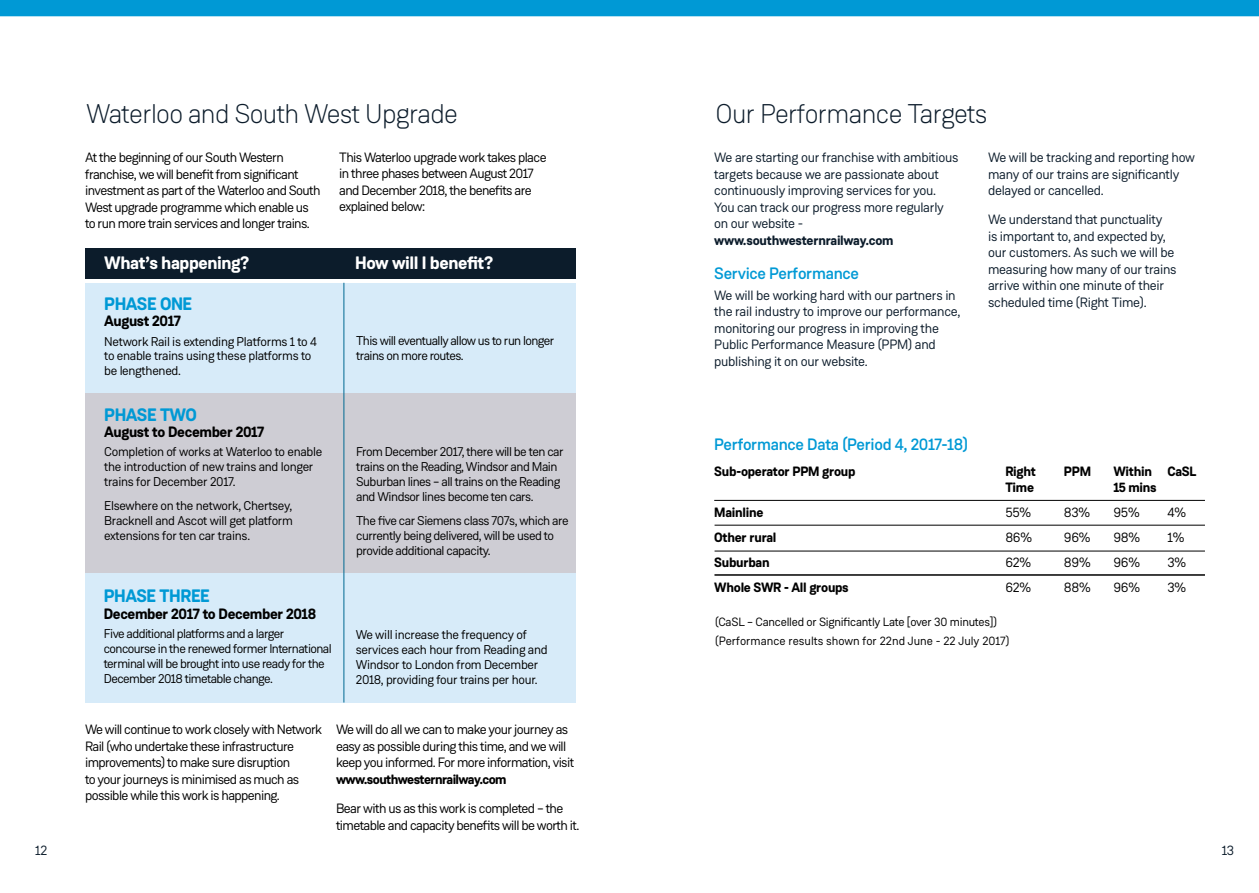
<style>
.page{position:relative;width:1259px;height:893px;background:#fff}
.page>*{position:absolute;margin:0;border:0;box-sizing:border-box;transform-origin:0 0}
.t1{font:300 27px "Weissenhof Grotesk";letter-spacing:-.025em;color:#0c1c2b}
.t2{font:700 18px "Weissenhof Grotesk";letter-spacing:-.025em;color:#fff}
.t3{font:700 18px "Weissenhof Grotesk";letter-spacing:-.025em;color:#0099d5}
.t4{font:500 16.5px "Weissenhof Grotesk";letter-spacing:-.02em;color:#0099d5}
.t5{font:700 15px "Weissenhof Grotesk";letter-spacing:-.025em;color:#000}
.t6{font:13.5px/16.5px "Weissenhof Grotesk";letter-spacing:-.045em;color:#000}
.t7{font:13.5px/16.5px "Weissenhof Grotesk";letter-spacing:-.02em;color:#0c1c2b}
.t8{font:700 13.5px "Weissenhof Grotesk";letter-spacing:-.02em;color:#000}
.t9{font:700 13.5px "Weissenhof Grotesk";letter-spacing:-.02em;color:#0c1c2b}
.t10{font:700 13.5px "Weissenhof Grotesk";letter-spacing:-.045em;color:#000}
.t11{font:12.75px/15px "Weissenhof Grotesk";letter-spacing:-.04em;color:#000}
.t12{font:12px/18.6px "Weissenhof Grotesk";letter-spacing:-.02em;color:#000}
</style>
<div class="page">
<div style="left:0;top:0;width:1259px;height:16px;background:#0099d5"></div>
<div style="left:85px;top:283px;width:490px;height:110px;background:#d7ebf9"></div>
<div style="left:85px;top:573px;width:490px;height:129px;background:#d7ebf9"></div>
<div style="left:85px;top:393px;width:490px;height:179px;background:#cecdd4"></div>
<hr style="left:343px;top:283px;width:1px;height:419px;background:#006991">
<div style="left:85px;top:248px;width:490px;height:31px;background:#0c1c2b"></div>
<hr style="left:714px;top:500px;width:491px;height:1px;background:#000">
<hr style="left:714px;top:525px;width:491px;height:1px;background:#000">
<hr style="left:714px;top:551px;width:491px;height:1px;background:#000">
<hr style="left:714px;top:575px;width:491px;height:1px;background:#000">
<h1 class="t1" style="left:86px;top:98px;width:373px">Waterloo and South West Upgrade</h1>
<p class="t6" style="left:85px;top:149px;width:237px">At the beginning of our South Western franchise, we will benefit from significant investment as part of the Waterloo and South West upgrade programme which enable us to run more train services and longer trains.</p>
<p class="t6" style="left:339px;top:149px;width:209px">This Waterloo upgrade work takes place in three phases between August 2017 and December 2018, the benefits are explained below:</p>
<h2 class="t2" style="left:104px;top:251px;width:147px">What’s happening?</h2>
<h2 class="t2" style="left:355px;top:251px;width:140px">How will I benefit?</h2>
<h2 class="t3" style="left:104px;top:292px;width:90px">PHASE ONE</h2>
<p class="t5" style="left:104px;top:312px;width:78px">August 2017</p>
<p class="t11" style="left:104px;top:334px;width:214px">Network Rail is extending Platforms 1 to 4 to enable trains using these platforms to be lengthened.</p>
<h2 class="t3" style="left:104px;top:403px;width:94px">PHASE TWO</h2>
<p class="t5" style="left:104px;top:422px;width:162px">August to December 2017</p>
<p class="t11" style="left:104px;top:444px;width:220px">Completion of works at Waterloo to enable the introduction of new trains and longer trains for December 2017.</p>
<p class="t11" style="left:104px;top:498px;width:190px;text-align:justify">Elsewhere on the network, Chertsey, Bracknell and Ascot will get platform extensions for ten car trains.</p>
<h2 class="t3" style="left:104px;top:585px;width:108px">PHASE THREE</h2>
<p class="t5" style="left:104px;top:604px;width:214px">December 2017 to December 2018</p>
<p class="t11" style="left:104px;top:626px;width:229px">Five additional platforms and a larger concourse in the renewed former International terminal will be brought into use ready for the December 2018 timetable change.</p>
<p class="t11" style="left:356px;top:334px;width:200px">This will eventually allow us to run longer trains on more routes.</p>
<p class="t11" style="left:356px;top:444px;width:209px">From December 2017, there will be ten car trains on the Reading, Windsor and Main Suburban lines – all trains on the Reading and Windsor lines become ten cars.</p>
<p class="t11" style="left:356px;top:513px;width:214px">The five car Siemens class 707s, which are currently being delivered, will be used to provide additional capacity.</p>
<p class="t11" style="left:356px;top:627px;width:193px">We will increase the frequency of services each hour from Reading and Windsor to London from December 2018, providing four trains per hour.</p>
<p class="t6" style="left:85px;top:721px;width:239px">We will continue to work closely with Network Rail (who undertake these infrastructure improvements) to make sure disruption<br>to your journeys is minimised as much as possible while this work is happening.</p>
<p class="t6" style="left:336px;top:721px;width:240px">We will do all we can to make your journey as easy as possible during this time, and we will keep you informed. For more information, visit</p>
<p class="t10" style="left:336px;top:771px;width:172px">www.southwesternrailway.com</p>
<p class="t6" style="left:336px;top:800px;width:245px">Bear with us as this work is completed – the timetable and capacity benefits will be worth it.</p>
<h1 class="t1" style="left:715px;top:98px;width:273px">Our Performance Targets</h1>
<p class="t7" style="left:714px;top:149px;width:246px">We are starting our franchise with ambitious targets because we are passionate about continuously improving services for you.<br>You can track our progress more regularly on our website -</p>
<p class="t9" style="left:714px;top:231px;width:181px">www.southwesternrailway.com</p>
<p class="t4" style="left:714px;top:263px;width:146px">Service Performance</p>
<p class="t7" style="left:714px;top:287px;width:248px">We will be working hard with our partners in the rail industry to improve our performance, monitoring our progress in improving the Public Performance Measure (PPM) and publishing it on our website.</p>
<p class="t7" style="left:988px;top:149px;width:208px">We will be tracking and reporting how many of our trains are significantly delayed or cancelled.</p>
<p class="t7" style="left:988px;top:211px;width:190px">We understand that punctuality<br>is important to, and expected by, our customers. As such we will be measuring how many of our trains arrive within one minute of their scheduled time (Right Time).</p>
<p class="t4" style="left:714px;top:434px;width:255px">Performance Data (Period 4, 2017-18)</p>
<p class="t8" style="left:714px;top:463px;width:143px">Sub-operator PPM group</p>
<p class="t8" style="left:1005px;top:463px;width:32px">Right</p>
<p class="t8" style="left:1064px;top:463px;width:29px">PPM</p>
<p class="t8" style="left:1113px;top:463px;width:85px">Within CaSL</p>
<p class="t8" style="left:1005px;top:479px;width:30px">Time</p>
<p class="t8" style="left:1113px;top:479px;width:45px">15 mins</p>
<p class="t8" style="left:714px;top:504px;width:51px">Mainline</p>
<p class="t6" style="left:1005px;top:504px;width:27px">55%</p>
<p class="t6" style="left:1064px;top:504px;width:28px">83%</p>
<p class="t6" style="left:1113px;top:504px;width:28px">95%</p>
<p class="t6" style="left:1167px;top:504px;width:20px">4%</p>
<p class="t8" style="left:714px;top:529px;width:64px">Other rural</p>
<p class="t6" style="left:1005px;top:529px;width:28px">86%</p>
<p class="t6" style="left:1064px;top:529px;width:28px">96%</p>
<p class="t6" style="left:1113px;top:529px;width:28px">98%</p>
<p class="t6" style="left:1167px;top:529px;width:18px">1%</p>
<p class="t8" style="left:714px;top:554px;width:57px">Suburban</p>
<p class="t6" style="left:1005px;top:554px;width:27px">62%</p>
<p class="t6" style="left:1064px;top:554px;width:28px">89%</p>
<p class="t6" style="left:1113px;top:554px;width:28px">96%</p>
<p class="t6" style="left:1167px;top:554px;width:20px">3%</p>
<p class="t8" style="left:714px;top:579px;width:136px">Whole SWR - All groups</p>
<p class="t6" style="left:1005px;top:579px;width:27px">62%</p>
<p class="t6" style="left:1064px;top:579px;width:28px">88%</p>
<p class="t6" style="left:1113px;top:579px;width:28px">96%</p>
<p class="t6" style="left:1167px;top:579px;width:20px">3%</p>
<p class="t12" style="left:715px;top:613px;width:296px">(CaSL – Cancelled or Significantly Late [over 30 minutes]) (Performance results shown for 22nd June - 22 July 2017)</p>
<p class="t7" style="left:35px;top:842px;width:14px">12</p>
<p class="t7" style="left:1221px;top:842px;width:14px">13</p>
</div>
